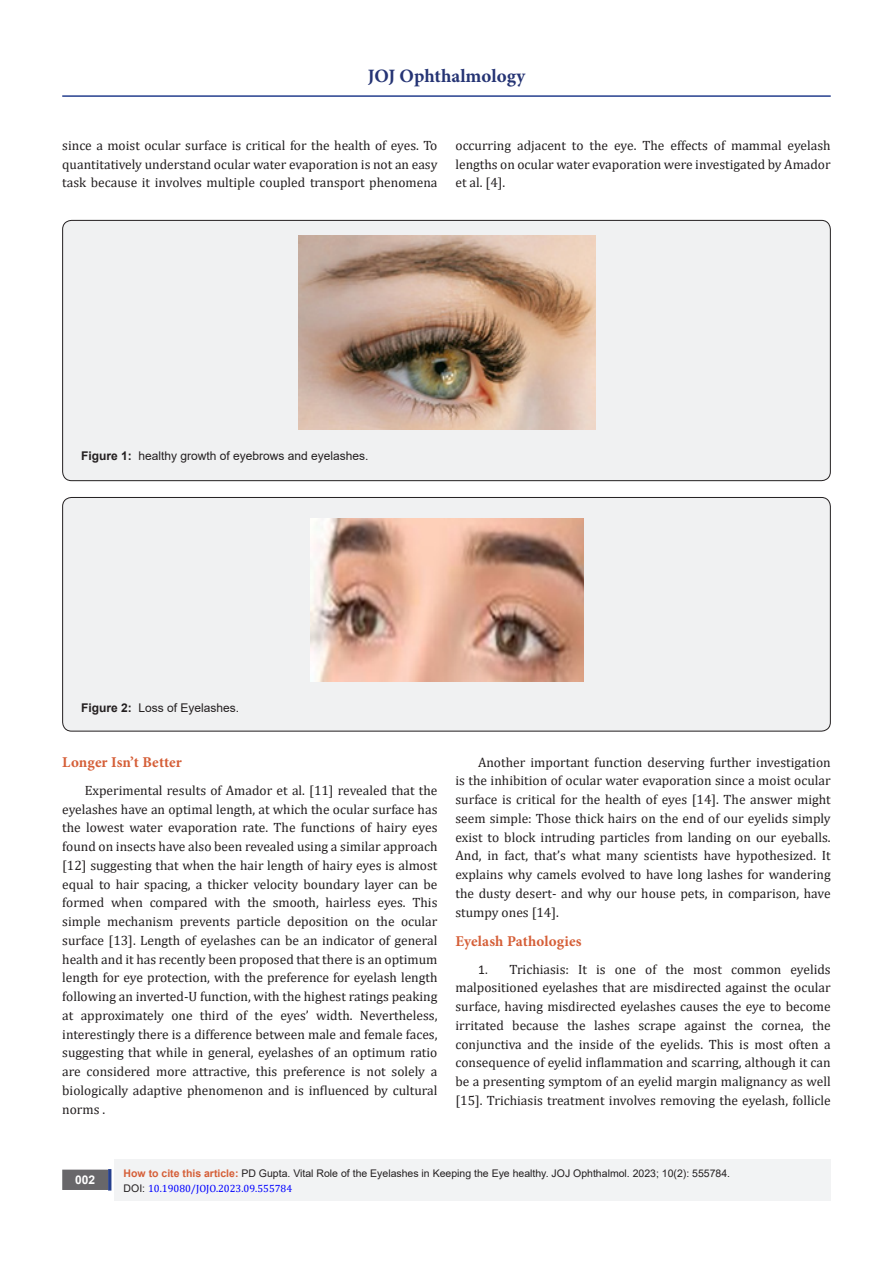
<style>
.page{position:relative;width:893px;height:1263px;background:#fff}
.page>*{position:absolute;margin:0;border:0;box-sizing:border-box;transform-origin:0 0}
.t1{font:700 18.9px "Minion Pro";color:#253474}
.List_Paragraph{font:700 15px "Minion Pro";letter-spacing:.005em;color:#d55e37}
.t2{font:13.5px/18.8px "Cambria";color:#231f20;text-align:justify}
.t3{font:12px "Arial";color:#231f20}
.t4{font:700 12px "Arial";color:#fff}
.t5{font:10.5px "Arial";color:#231f20}
.t6{font:10.5px "Cambria";color:#00f}
.s1{font-weight:700}
.s2{font-family:"Calibri"}
.s3{font-weight:700;color:#d55e37}
.s4{font-family:"Arial";color:#231f20}
</style>
<div class="page">
<div style="left:115px;top:1160px;width:716px;height:41px;background:#f2f3f4"></div>
<div style="left:63px;top:1170px;width:44px;height:19px;background:#68676a"></div>
<div style="left:62px;top:1169px;width:46px;height:21px;border:2px solid #68676a"></div>
<div style="left:108px;top:1169px;width:3px;height:21px;background:#253f8e;border:2px solid #253f8e"></div>
<hr style="left:62px;top:95px;width:769px;height:2px;background:#253f8e">
<div style="left:63px;top:220px;width:767px;height:261px;background:#f0f1f2;border-radius:9px"></div>
<div style="left:62px;top:220px;width:769px;height:261px;border:1px solid #231f20;border-radius:9px"></div>
<img style="left:298px;top:236px;width:298px;height:193px">
<div style="left:63px;top:497px;width:767px;height:234px;background:#f0f1f2;border-radius:9px"></div>
<div style="left:62px;top:497px;width:769px;height:234px;border:1px solid #231f20;border-radius:9px"></div>
<img style="left:311px;top:518px;width:273px;height:163px">
<h1 class="t1" style="left:368px;top:63px;width:159px">JOJ Ophthalmology</h1>
<p class="t2" style="left:62px;top:136px;width:377px">since a moist ocular surface is critical for the health of eyes. To quantitatively understand ocular water evaporation is not an easy task because it involves multiple coupled transport phenomena</p>
<p class="t2" style="left:455px;top:136px;width:377px">occurring adjacent to the eye. The effects of mammal eyelash lengths on ocular water evaporation were investigated by Amador et al. [4].</p>
<p class="t3" style="left:81px;top:447px;width:289px"><span class="s1">Figure 1:</span> healthy growth of eyebrows and eyelashes.</p>
<p class="t3" style="left:81px;top:699px;width:160px"><span class="s1">Figure 2:</span> Loss of Eyelashes.</p>
<p class="List_Paragraph" style="left:62px;top:752px;width:121px">Longer Isn’t Better</p>
<p class="t2" style="left:62px;top:781px;width:377px;text-indent:22px">Experimental results of Amador et al. [11] revealed that the eyelashes have an optimal length, at which the ocular surface has the lowest water evaporation rate. The functions of hairy eyes found on insects have also been revealed using a similar approach [12] suggesting that when the hair length of hairy eyes is almost equal to hair spacing, a thicker velocity boundary layer can be formed when compared with the smooth, hairless eyes. This simple mechanism prevents particle deposition on the ocular surface [13]. Length of eyelashes can be an indicator of general health and it has recently been proposed that there is an optimum length for eye protection, with the preference for eyelash length following an inverted-U function, with the highest ratings peaking at approximately one third of the eyes’ width. Nevertheless, interestingly there is a difference between male and female faces, suggesting that while in general, eyelashes of an optimum ratio are considered more attractive, this preference is not solely a biologically adaptive phenomenon and is influenced by cultural norms .</p>
<p class="t2" style="left:455px;top:752px;width:377px;text-indent:22px">Another important function deserving further investigation is the inhibition of ocular water evaporation since a moist ocular surface is critical for the health of eyes [14]. The answer might seem simple: Those thick hairs on the end of our eyelids simply exist to block intruding particles from landing on our eyeballs.<br>And, in fact, that’s what many scientists have hypothesized. It explains why camels evolved to have long lashes for wandering the dusty desert- and why our house pets, in comparison, have stumpy ones [14].</p>
<p class="List_Paragraph" style="left:455px;top:930px;width:128px">Eyelash Pathologies</p>
<p class="t2" style="left:455px;top:959px;width:377px;text-indent:22px"><span class="s2">1.</span> Trichiasis: It is one of the most common eyelids malpositioned eyelashes that are misdirected against the ocular surface, having misdirected eyelashes causes the eye to become irritated because the lashes scrape against the cornea, the conjunctiva and the inside of the eyelids. This is most often a consequence of eyelid inflammation and scarring, although it can be a presenting symptom of an eyelid margin malignancy as well [15]. Trichiasis treatment involves removing the eyelash, follicle</p>
<p class="t4" style="left:75px;top:1171px;width:22px">002</p>
<p class="t5" style="left:124px;top:1165px;width:608px"><span class="s3">How to cite this article:</span> PD Gupta. Vital Role of the Eyelashes in Keeping the Eye healthy. JOJ Ophthalmol. 2023; 10(2): 555784.</p>
<p class="t6" style="left:124px;top:1182px;width:170px"><span class="s4">DOI:</span> 10.19080/JOJO.2023.09.555784</p>
</div>
